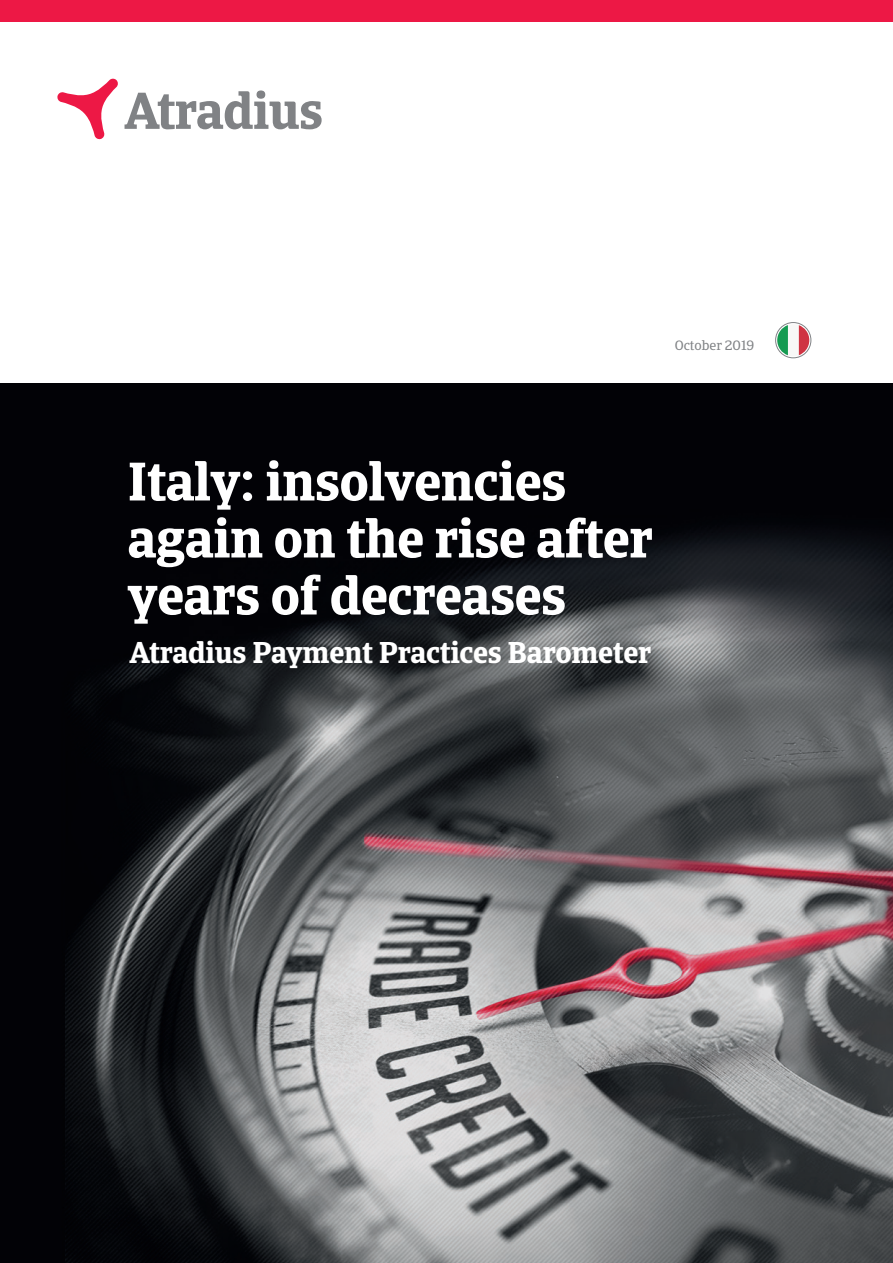
<style>
.page{position:relative;width:893px;height:1263px;background:#fff}
.page>*{position:absolute;margin:0;border:0;box-sizing:border-box;transform-origin:0 0}
.title_46pt_white{font:700 54px/57px "Catalana";letter-spacing:-.01em;color:#fff}
.t1{font:700 30px "Catalana";letter-spacing:-.01em;color:#fff}
.t2{font:13.5px "Catalana";color:#808285}
</style>
<div class="page">
<img style="left:0;top:384px;width:893px;height:879px">
<svg style="left:125px;top:90px;width:197px;height:39px"></svg>
<svg style="left:57px;top:78px;width:61px;height:62px"></svg>
<div style="left:0;top:0;width:893px;height:21px;background:#ed1845"></div>
<svg style="left:775px;top:322px;width:36px;height:36px"></svg>
<svg style="left:777px;top:324px;width:32px;height:32px"></svg>
<p class="t2" style="left:675px;top:338px;width:81px">October 2019</p>
<p class="title_46pt_white" style="left:128px;top:454px;width:527px">Italy: insolvencies again on the rise after years of decreases</p>
<p class="t1" style="left:130px;top:633px;width:523px">Atradius Payment Practices Barometer</p>
</div>
